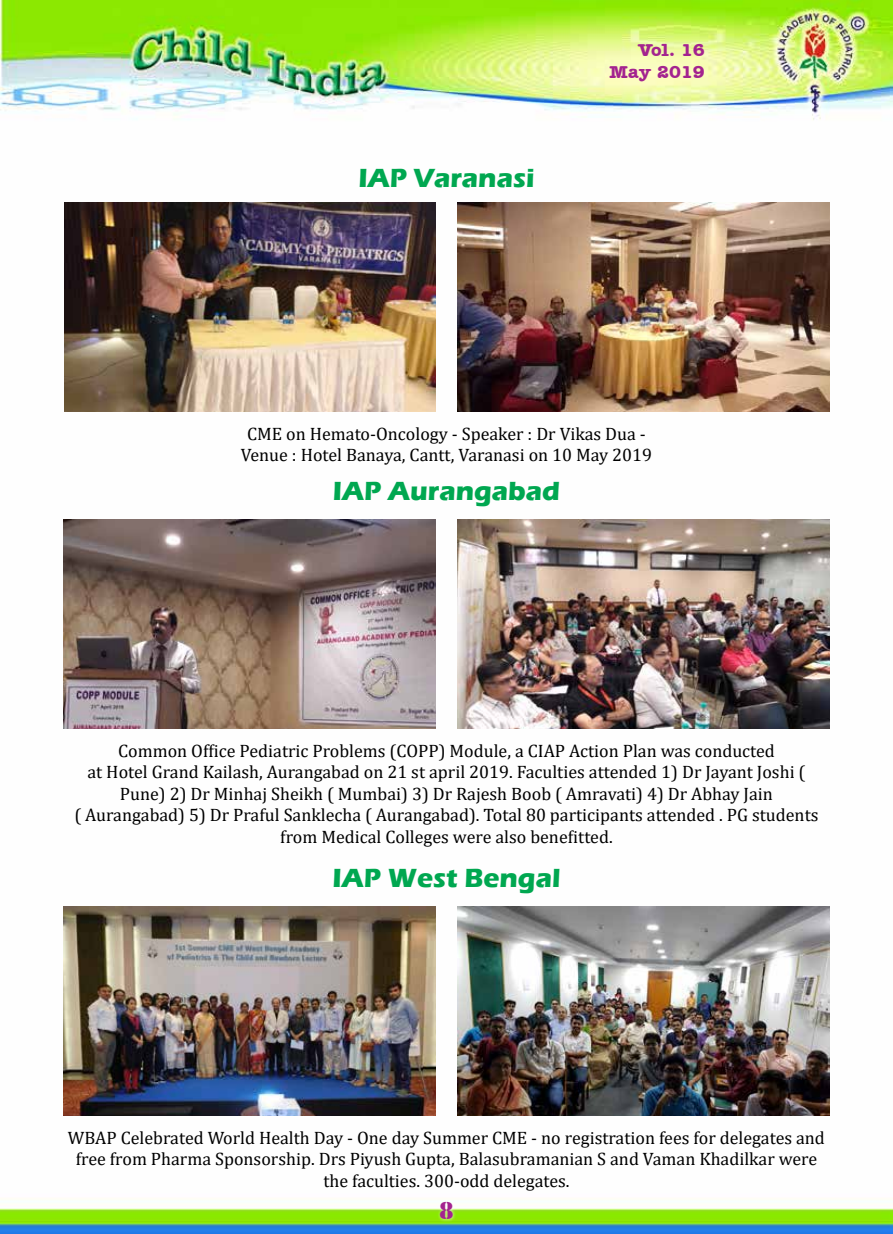
<style>
.page{position:relative;width:893px;height:1234px;background:#fff}
.page>*{position:absolute;margin:0;border:0;box-sizing:border-box;transform-origin:0 0}
.t1{font:700 27px "Eras ITC";color:#00a750}
.t2{font:25.5px "Army";color:#a3238f}
.t3{font:18px/21.6px "Cambria";color:#000;text-align:center}
.t4{font:700 18px/21.6px "Amer Typewriter IT Cby BT";color:#a3238f;text-align:right}
</style>
<div class="page">
<img style="left:0;top:0;width:893px;height:1233px">
<div style="left:437px;top:1198px;width:20px;height:23px;background:#fff;opacity:.75"></div>
<img style="left:64px;top:203px;width:372px;height:208px">
<img style="left:64px;top:519px;width:372px;height:209px">
<img style="left:64px;top:906px;width:372px;height:209px">
<img style="left:457px;top:203px;width:372px;height:208px">
<img style="left:457px;top:519px;width:372px;height:209px">
<img style="left:457px;top:906px;width:372px;height:209px">
<h1 class="t1" style="left:358px;top:162px;width:177px">IAP Varanasi</h1>
<p class="t4" style="left:609px;top:39px;width:97px">Vol. 16<br>May 2019</p>
<p class="t4" style="left:650px;top:39px;width:56px">Vol. 1</p>
<p class="t4" style="left:570px;top:60px;width:71px">Januar</p>
<p class="t4" style="left:693px;top:60px;width:13px">8</p>
<p class="t3" style="left:241px;top:422px;width:413px">CME on hemato-oncology - Speaker : Dr Vikas Dua -<br>Venue : Hotel Banaya, cantt, varanasi on 10 may 2019</p>
<h1 class="t1" style="left:333px;top:475px;width:229px">IAP Aurangabad</h1>
<p class="t3" style="left:74px;top:739px;width:746px">Common Office Pediatric Problems (COPP) Module, a CIAP Action Plan was conducted<br>at Hotel Grand Kailash, Aurangabad on 21 st april 2019. Faculties attended 1) Dr Jayant Joshi ( Pune) 2) Dr Minhaj Sheikh ( Mumbai) 3) Dr Rajesh Boob ( Amravati) 4) Dr Abhay Jain<br>( Aurangabad) 5) Dr Praful Sanklecha ( Aurangabad). Total 80 participants attended . PG students from Medical colleges were also benefitted.</p>
<h1 class="t1" style="left:333px;top:862px;width:229px">IAP West Bengal</h1>
<p class="t3" style="left:68px;top:1126px;width:758px">WBAP celebrated World Health Day - one day Summer CME - no registration fees for delegates and free from Pharma Sponsorship. Drs Piyush Gupta, Balasubramanian S and Vaman Khadilkar were the faculties. 300-odd delegates.</p>
<h2 class="t2" style="left:439px;top:1195px;width:16px">8</h2>
</div>
